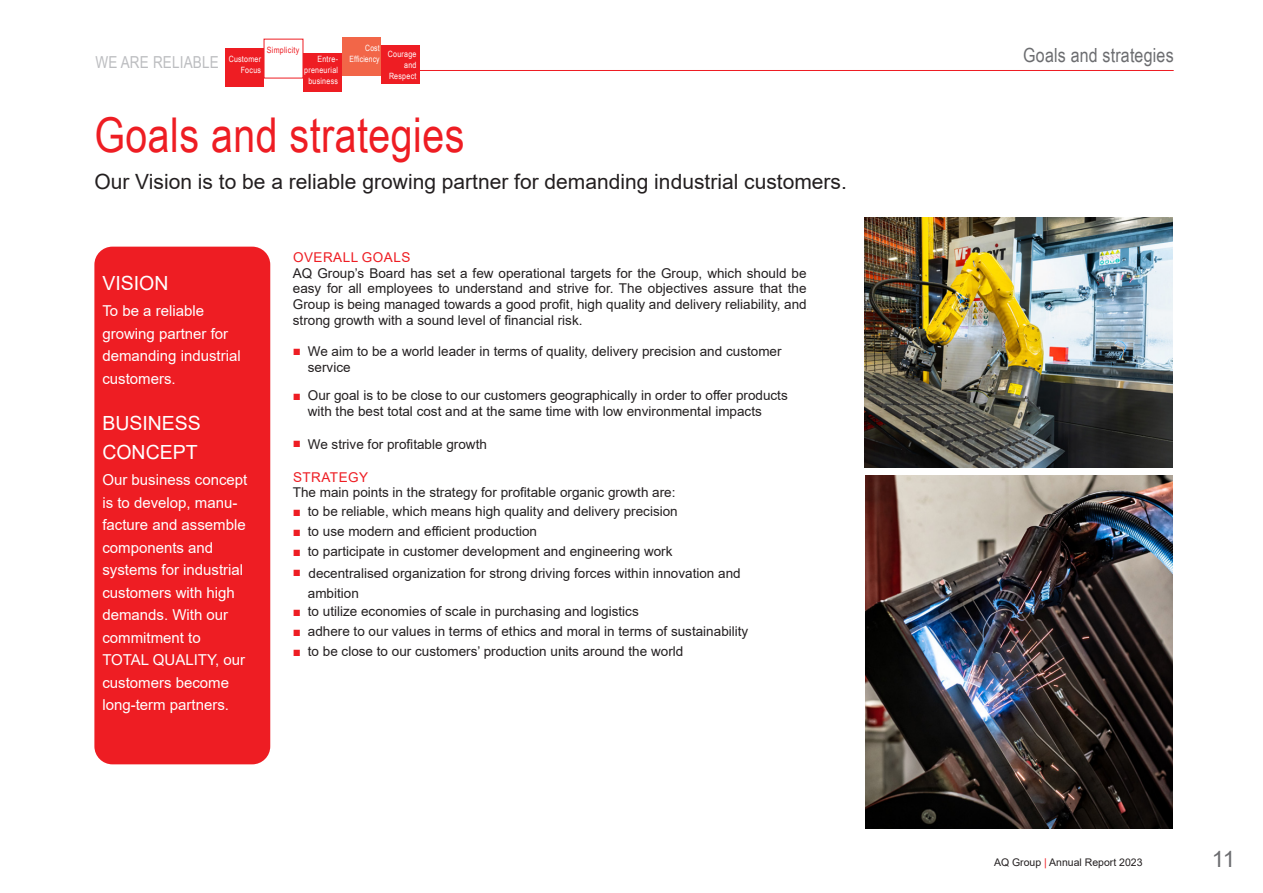
<style>
.page{position:relative;width:1263px;height:893px;background:#fff}
.page>*{position:absolute;margin:0;border:0;box-sizing:border-box;transform-origin:0 0}
.Bröd{font:48px "Arial Narrow";letter-spacing:.01em;color:#ee1d23}
.t1{font:22.5px "Arial";color:#6c6d70}
.Bröd_indrag{font:21px "Arial";color:#231f20}
.Bröd_indrag-2{font:19.5px "Arial";color:#fff}
.t2{font:19.5px "Arial Narrow";letter-spacing:.01em;color:#6c6d70}
.t3{font:16.5px "Arial Narrow";letter-spacing:.01em;color:#bcbdc0}
.Bröd_indrag-3{font:15px/22.5px "Arial";color:#fff}
.Bröd-2{font:13.5px/15.8px "Arial";color:#231f20;text-align:justify}
.Mellanrubrik_versal_röd{font:13.5px "Arial";letter-spacing:.035em;color:#ee1d23}
.t4{font:10.5px "Arial";color:#231f20}
.t5{font:8.7px/10.8px "Arial Narrow";letter-spacing:.03em;color:#fff;text-align:right}
.t6{font:8.7px "Arial Narrow";letter-spacing:.01em;color:#fff;scale:.96 1}
.t7{font:8.7px "Arial Narrow";letter-spacing:.03em;color:#ee1d23}
.t8{font:8.7px "Arial Narrow";letter-spacing:.03em;color:#fff;scale:.96 1}
.s1{color:#ee1d23}
</style>
<div class="page">
<hr style="left:418px;top:70px;width:756px;height:1px;background:#ee1d23">
<div style="left:342px;top:37px;width:39px;height:39px;background:#f26648"></div>
<div style="left:303px;top:53px;width:39px;height:39px;background:#ee1d23"></div>
<div style="left:225px;top:48px;width:39px;height:39px;background:#ee1d23"></div>
<div style="left:381px;top:45px;width:39px;height:39px;background:#ee1d23"></div>
<div style="left:94px;top:247px;width:176px;height:517px;background:#ee1d23;border-radius:18px"></div>
<img style="left:866px;top:476px;width:307px;height:353px">
<img style="left:864px;top:218px;width:309px;height:250px">
<p class="t3" style="left:95px;top:50px;width:125px">WE ARE RELIABLE</p>
<p class="t8" style="left:365px;top:41px;width:16px">Cost</p>
<p class="t7" style="left:267px;top:43px;width:34px">Simplicity</p>
<p class="t5" style="left:229px;top:53px;width:34px">Customer<br>Focus</p>
<p class="t5" style="left:388px;top:49px;width:30px">Courage and<br>Respect</p>
<p class="t5" style="left:317px;top:54px;width:22px">Entre-</p>
<p class="t6" style="left:350px;top:52px;width:33px">Efficiency</p>
<p class="t5" style="left:304px;top:64px;width:35px;text-align:center">preneurial business</p>
<p class="Bröd" style="left:94px;top:100px;width:372px">Goals and strategies</p>
<p class="Bröd_indrag" style="left:94px;top:167px;width:754px">Our Vision is to be a reliable growing partner for demanding industrial customers.</p>
<p class="Bröd_indrag-2" style="left:102px;top:269px;width:68px">VISION</p>
<p class="Bröd_indrag-3" style="left:102px;top:300px;width:127px">To be a reliable growing partner for</p>
<p class="Bröd_indrag-3" style="left:102px;top:345px;width:140px">demanding industrial</p>
<p class="Bröd_indrag-3" style="left:102px;top:367px;width:75px">customers.</p>
<p class="Bröd_indrag-2" style="left:102px;top:410px;width:100px">BUSINESS</p>
<p class="Bröd_indrag-2" style="left:102px;top:438px;width:97px">CONCEPT</p>
<p class="Bröd_indrag-3" style="left:102px;top:469px;width:147px">Our business concept</p>
<p class="Bröd_indrag-3" style="left:102px;top:491px;width:145px">is to develop, manu&shy;facture and assemble</p>
<p class="Bröd_indrag-3" style="left:102px;top:536px;width:112px">components and</p>
<p class="Bröd_indrag-3" style="left:102px;top:559px;width:142px">systems for industrial</p>
<p class="Bröd_indrag-3" style="left:102px;top:581px;width:134px">customers with high</p>
<p class="Bröd_indrag-3" style="left:102px;top:604px;width:127px">demands. With our</p>
<p class="Bröd_indrag-3" style="left:102px;top:626px;width:100px">commitment to</p>
<p class="Bröd_indrag-3" style="left:102px;top:649px;width:144px">TOTAL QUALITY, our</p>
<p class="Bröd_indrag-3" style="left:102px;top:671px;width:128px">customers become</p>
<p class="Bröd_indrag-3" style="left:102px;top:694px;width:128px">long-term partners.</p>
<p class="Mellanrubrik_versal_röd" style="left:293px;top:248px;width:119px">OVERALL GOALS</p>
<p class="Bröd-2" style="left:293px;top:265px;width:515px">AQ Group’s Board has set a few operational targets for the Group, which should be easy for all employees to understand and strive for. The objectives assure that the Group is being managed towards a good profit, high quality and delivery reliability, and strong growth with a sound level of financial risk.</p>
<p class="Bröd-2" style="left:308px;top:344px;width:475px;text-indent:-15px"><span class="s1">■</span> We aim to be a world leader in terms of quality, delivery precision and customer service</p>
<p class="Bröd-2" style="left:293px;top:387px;width:496px"><span class="s1">■</span> Our goal is to be close to our customers geographically in order to offer products</p>
<p class="Bröd-2" style="left:308px;top:403px;width:455px">with the best total cost and at the same time with low environmental impacts</p>
<p class="Bröd-2" style="left:293px;top:436px;width:196px"><span class="s1">■</span> We strive for profitable growth</p>
<p class="Mellanrubrik_versal_röd" style="left:293px;top:468px;width:77px">STRATEGY</p>
<p class="Bröd-2" style="left:293px;top:485px;width:384px">The main points in the strategy for profitable organic growth are:</p>
<p class="Bröd-2" style="left:293px;top:503px;width:386px"><span class="s1">■</span> to be reliable, which means high quality and delivery precision</p>
<p class="Bröd-2" style="left:293px;top:523px;width:246px"><span class="s1">■</span> to use modern and efficient production</p>
<p class="Bröd-2" style="left:293px;top:543px;width:381px"><span class="s1">■</span> to participate in customer development and engineering work</p>
<p class="Bröd-2" style="left:293px;top:565px;width:449px"><span class="s1">■</span> decentralised organization for strong driving forces within innovation and</p>
<p class="Bröd-2" style="left:308px;top:585px;width:53px">ambition</p>
<p class="Bröd-2" style="left:293px;top:603px;width:347px"><span class="s1">■</span> to utilize economies of scale in purchasing and logistics</p>
<p class="Bröd-2" style="left:293px;top:623px;width:457px"><span class="s1">■</span> adhere to our values in terms of ethics and moral in terms of sustainability</p>
<p class="Bröd-2" style="left:293px;top:643px;width:392px"><span class="s1">■</span> to be close to our customers’ production units around the world</p>
<p class="t2" style="left:1023px;top:41px;width:152px">Goals and strategies</p>
<p class="t4" style="left:994px;top:855px;width:150px">AQ Group <span class="s1">|</span> Annual Report 2023</p>
<h2 class="t1" style="left:1212px;top:844px;width:25px">11</h2>
</div>
